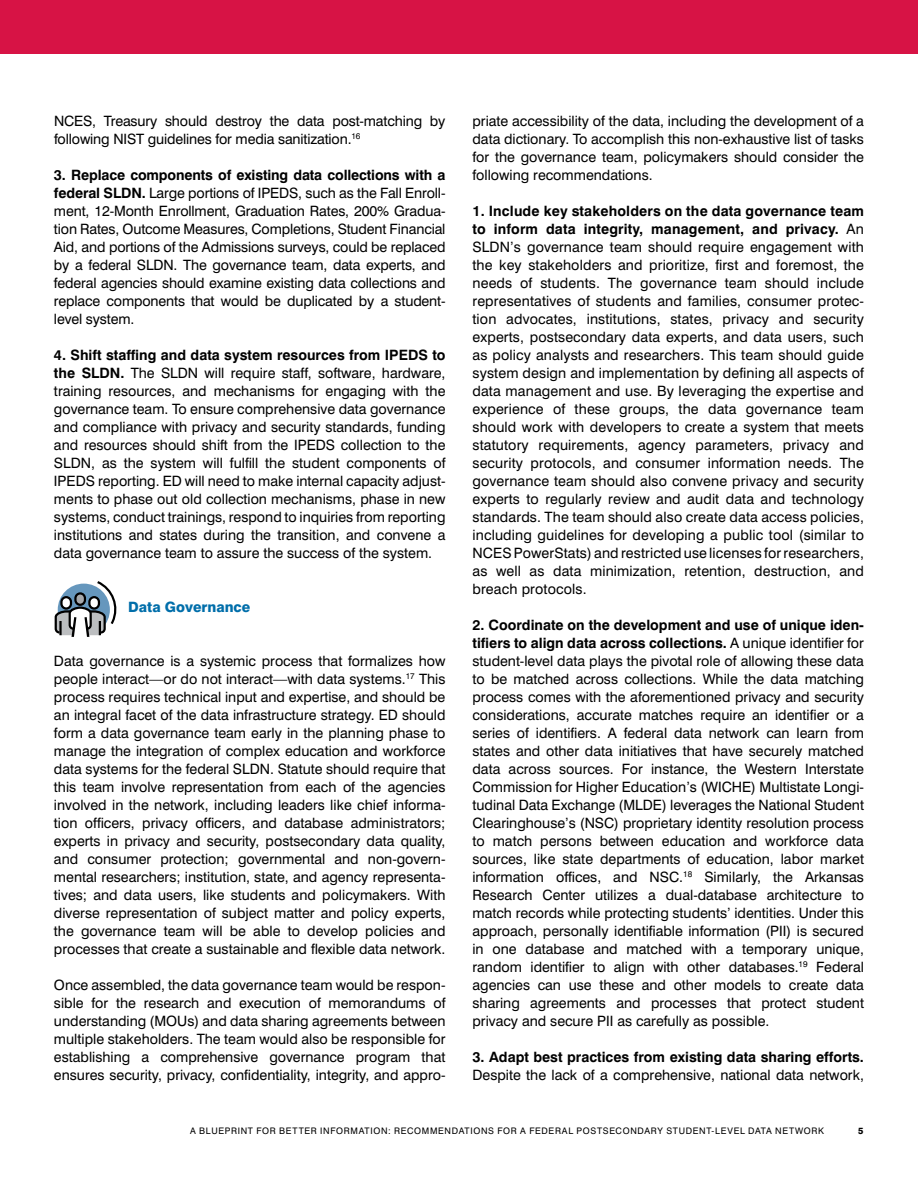
<style>
.page{position:relative;width:918px;height:1188px;background:#fff}
.page>*{position:absolute;margin:0;border:0;box-sizing:border-box;transform-origin:0 0}
.t1{font:14.25px/18px "Swiss 721 BT";color:#000;text-align:justify}
.t2{font:700 14.25px "Swiss 721 BT";color:#000}
.t3{font:800 14.25px "Swiss 721 BT";color:#006eaa}
.t4{font:9px "Swiss 721 BT";letter-spacing:.075em;color:#000}
.t5{font:800 9px "Swiss 721 BT";color:#000}
.s1{font-weight:700}
</style>
<div class="page">
<div style="left:0;top:0;width:918px;height:54px;background:#d71345"></div>
<svg style="left:54px;top:581px;width:63px;height:56px"></svg>
<p class="t1" style="left:54px;top:112px;width:393px">NCES, Treasury should destroy the data post-matching by following NIST guidelines for media sanitization.<sup>16</sup></p>
<p class="t1" style="left:54px;top:166px;width:393px"><span class="s1">3. Replace components of existing data collections with a federal SLDN.</span> Large portions of IPEDS, such as the Fall Enroll&shy;ment, 12-Month Enrollment, Graduation Rates, 200% Gradua&shy;tion Rates, Outcome Measures, Completions, Student Financial Aid, and portions of the Admissions surveys, could be replaced by a federal SLDN. The governance team, data experts, and federal agencies should examine existing data collections and replace components that would be duplicated by a student&shy;level system.</p>
<p class="t1" style="left:54px;top:346px;width:393px"><span class="s1">4. Shift staffing and data system resources from IPEDS to the SLDN.</span> The SLDN will require staff, software, hardware, training resources, and mechanisms for engaging with the governance team. To ensure comprehensive data governance and compliance with privacy and security standards, funding and resources should shift from the IPEDS collection to the SLDN, as the system will fulfill the student components of IPEDS reporting. ED will need to make internal capacity adjust&shy;ments to phase out old collection mechanisms, phase in new systems, conduct trainings, respond to inquiries from reporting institutions and states during the transition, and convene a data governance team to assure the success of the system.</p>
<p class="t3" style="left:128px;top:598px;width:124px">Data Governance</p>
<p class="t1" style="left:54px;top:652px;width:393px">Data governance is a systemic process that formalizes how people interact—or do not interact—with data systems.<sup>17</sup> This process requires technical input and expertise, and should be an integral facet of the data infrastructure strategy. ED should form a data governance team early in the planning phase to manage the integration of complex education and workforce data systems for the federal SLDN. Statute should require that this team involve representation from each of the agencies involved in the network, including leaders like chief informa&shy;tion officers, privacy officers, and database administrators; experts in privacy and security, postsecondary data quality, and consumer protection; governmental and non-govern&shy;mental researchers; institution, state, and agency representa&shy;tives; and data users, like students and policymakers. With diverse representation of subject matter and policy experts, the governance team will be able to develop policies and processes that create a sustainable and flexible data network.</p>
<p class="t1" style="left:54px;top:976px;width:393px">Once assembled, the data governance team would be respon&shy;sible for the research and execution of memorandums of understanding (MOUs) and data sharing agreements between multiple stakeholders. The team would also be responsible for establishing a comprehensive governance program that ensures security, privacy, confidentiality, integrity, and appro-</p>
<p class="t1" style="left:472px;top:112px;width:393px">priate accessibility of the data, including the development of a data dictionary. To accomplish this non-exhaustive list of tasks for the governance team, policymakers should consider the following recommendations.</p>
<p class="t1" style="left:472px;top:202px;width:393px"><span class="s1">1. Include key stakeholders on the data governance team to inform data integrity, management, and privacy.</span> An SLDN’s governance team should require engagement with the key stakeholders and prioritize, first and foremost, the needs of students. The governance team should include representatives of students and families, consumer protec&shy;tion advocates, institutions, states, privacy and security experts, postsecondary data experts, and data users, such as policy analysts and researchers. This team should guide system design and implementation by defining all aspects of data management and use. By leveraging the expertise and experience of these groups, the data governance team should work with developers to create a system that meets statutory requirements, agency parameters, privacy and security protocols, and consumer information needs. The governance team should also convene privacy and security experts to regularly review and audit data and technology standards. The team should also create data access policies, including guidelines for developing a public tool (similar to NCES PowerStats) and restricted use licenses for researchers, as well as data minimization, retention, destruction, and breach protocols.</p>
<p class="t1" style="left:472px;top:616px;width:393px"><span class="s1">2. Coordinate on the development and use of unique iden&shy;tifiers to align data across collections.</span> A unique identifier for student-level data plays the pivotal role of allowing these data to be matched across collections. While the data matching process comes with the aforementioned privacy and security considerations, accurate matches require an identifier or a series of identifiers. A federal data network can learn from states and other data initiatives that have securely matched data across sources. For instance, the Western Interstate Commission for Higher Education’s (WICHE) Multistate Longi&shy;tudinal Data Exchange (MLDE) leverages the National Student Clearinghouse’s (NSC) proprietary identity resolution process to match persons between education and workforce data sources, like state departments of education, labor market information offices, and NSC.<sup>18</sup> Similarly, the Arkansas Research Center utilizes a dual-database architecture to match records while protecting students’ identities. Under this approach, personally identifiable information (PII) is secured in one database and matched with a temporary unique, random identifier to align with other databases.<sup>19</sup> Federal agencies can use these and other models to create data sharing agreements and processes that protect student privacy and secure PII as carefully as possible.</p>
<p class="t2" style="left:472px;top:1048px;width:393px">3. Adapt best practices from existing data sharing efforts.</p>
<p class="t1" style="left:472px;top:1066px;width:393px">Despite the lack of a comprehensive, national data network,</p>
<p class="t4" style="left:190px;top:1125px;width:635px">A BLUEPRINT FOR BETTER INFORMATION: RECOMMENDATIONS FOR A FEDERAL POSTSECONDARY STUDENT-LEVEL DATA NETWORK</p>
<p class="t5" style="left:858px;top:1125px;width:7px">5</p>
</div>
